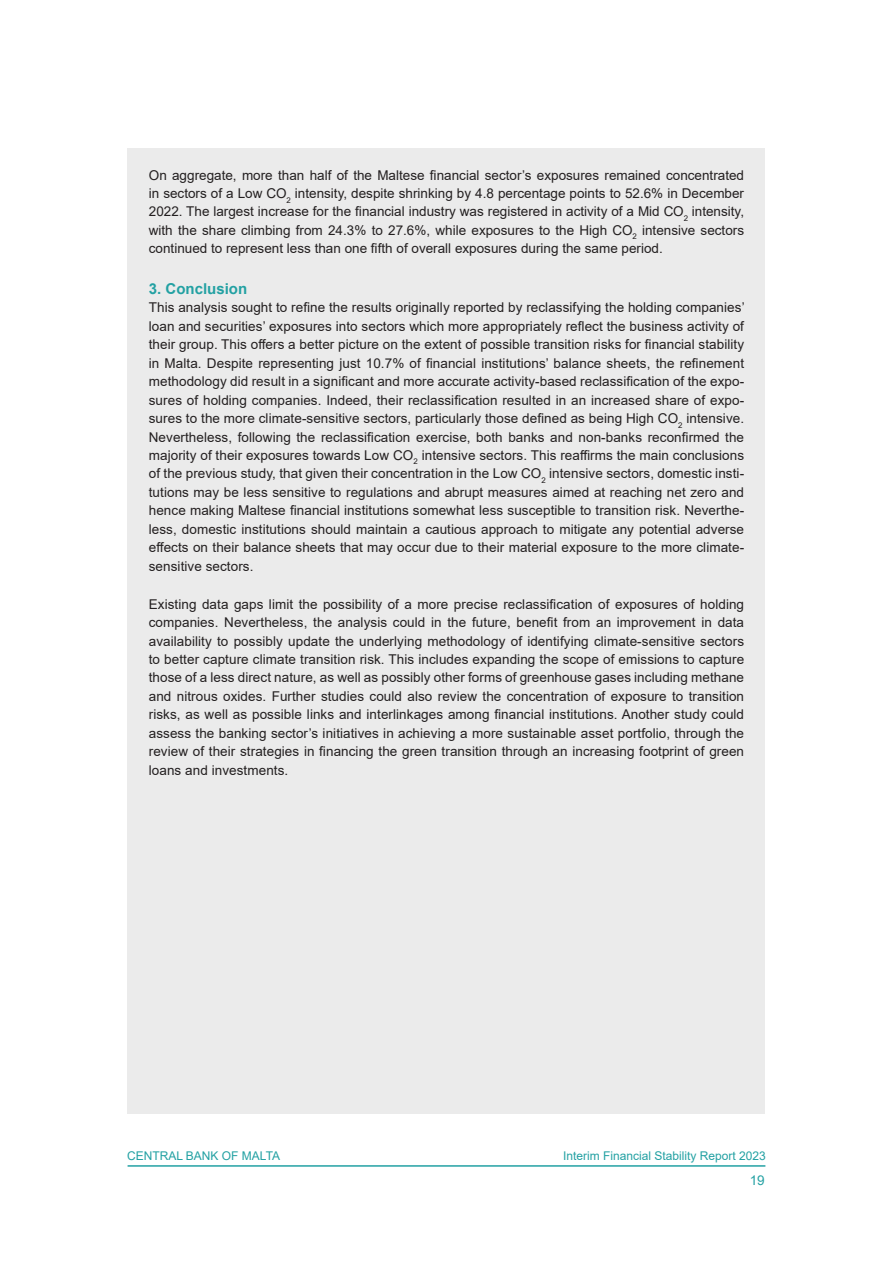
<style>
.page{position:relative;width:893px;height:1263px;background:#fff}
.page>*{position:absolute;margin:0;border:0;box-sizing:border-box;transform-origin:0 0}
.FSR_Subhead_Level_1{font:700 15px "Arial";color:#23a1a3}
.FSR_Normal_Text{font:13.5px/18.5px "Arial";letter-spacing:.005em;color:#231f20;text-align:justify}
.t1{font:13.5px "Arial";color:#23a1a3}
.t2{font:12px "Arial";color:#23a1a3}
</style>
<div class="page">
<hr style="left:128px;top:1165px;width:637px;height:2px;background:#23a1a3">
<div style="left:128px;top:149px;width:637px;height:965px;background:#ebebeb"></div>
<p class="FSR_Normal_Text" style="left:149px;top:165px;width:597px">On aggregate, more than half of the Maltese financial sector’s exposures remained concentrated in sectors of a Low CO<sub>2</sub> intensity, despite shrinking by 4.8 percentage points to 52.6% in December 2022. The largest increase for the financial industry was registered in activity of a Mid CO<sub>2</sub> intensity, with the share climbing from 24.3% to 27.6%, while exposures to the High CO<sub>2</sub> intensive sectors continued to represent less than one fifth of overall exposures during the same period.</p>
<p class="FSR_Subhead_Level_1" style="left:149px;top:278px;width:100px">3. Conclusion</p>
<p class="FSR_Normal_Text" style="left:149px;top:298px;width:597px">This analysis sought to refine the results originally reported by reclassifying the holding companies’ loan and securities’ exposures into sectors which more appropriately reflect the business activity of their group. This offers a better picture on the extent of possible transition risks for financial stability in Malta. Despite representing just 10.7% of financial institutions’ balance sheets, the refinement methodology did result in a significant and more accurate activity-based reclassification of the expo&shy;sures of holding companies. Indeed, their reclassification resulted in an increased share of expo&shy;sures to the more climate-sensitive sectors, particularly those defined as being High CO<sub>2</sub> intensive.<br>Nevertheless, following the reclassification exercise, both banks and non-banks reconfirmed the majority of their exposures towards Low CO<sub>2</sub> intensive sectors. This reaffirms the main conclusions of the previous study, that given their concentration in the Low CO<sub>2</sub> intensive sectors, domestic insti&shy;tutions may be less sensitive to regulations and abrupt measures aimed at reaching net zero and hence making Maltese financial institutions somewhat less susceptible to transition risk. Neverthe&shy;less, domestic institutions should maintain a cautious approach to mitigate any potential adverse effects on their balance sheets that may occur due to their material exposure to the more climate&shy;sensitive sectors.</p>
<p class="FSR_Normal_Text" style="left:149px;top:594px;width:597px">Existing data gaps limit the possibility of a more precise reclassification of exposures of holding companies. Nevertheless, the analysis could in the future, benefit from an improvement in data availability to possibly update the underlying methodology of identifying climate-sensitive sectors to better capture climate transition risk. This includes expanding the scope of emissions to capture those of a less direct nature, as well as possibly other forms of greenhouse gases including methane and nitrous oxides. Further studies could also review the concentration of exposure to transition risks, as well as possible links and interlinkages among financial institutions. Another study could assess the banking sector’s initiatives in achieving a more sustainable asset portfolio, through the review of their strategies in financing the green transition through an increasing footprint of green loans and investments.</p>
<p class="t2" style="left:127px;top:1147px;width:155px">CENTRAL BANK OF MALTA</p>
<p class="t2" style="left:563px;top:1147px;width:204px">Interim Financial Stability Report 2023</p>
<p class="t1" style="left:750px;top:1170px;width:17px">19</p>
</div>
